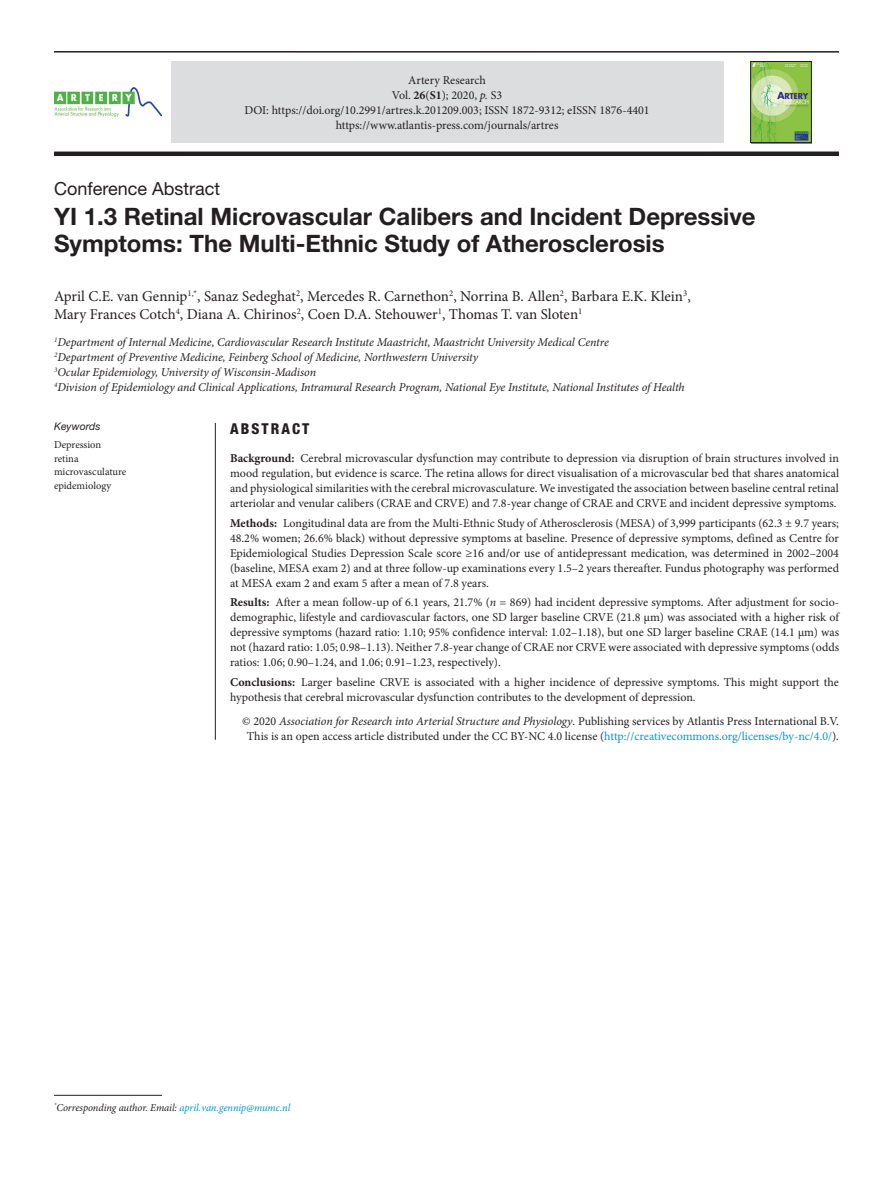
<style>
.page{position:relative;width:893px;height:1191px;background:#fff}
.page>*{position:absolute;margin:0;border:0;box-sizing:border-box;transform-origin:0 0}
.article_title{font:700 24px/27px "Helvetica Neue LT Std";color:#231f20}
.article_type{font:18px "Helvetica Neue LT Std";color:#231f20}
.author_name{font:15px/18px "Minion Pro";color:#231f20}
.article_info{font:800 condensed 15px "Helvetica Neue LT Std";letter-spacing:.14em;color:#231f20}
.abstract_text{font:12px/15px "Minion Pro";color:#231f20;text-align:justify}
.author-affil{font:italic 12px "Minion Pro";letter-spacing:-.01em;color:#231f20}
.copyright{font:12px/15px "Minion Pro";color:#231f20;text-align:center}
.corres_author{font:italic 10.5px "Minion Pro";letter-spacing:-.01em;color:#231f20}
.keywords_text{font:10.5px "Minion Pro";color:#231f20}
.keywords{font:italic 10.5px "Helvetica Neue LT Std";color:#231f20}
.s1{font-weight:700}
.s2{font-style:italic}
.s3{color:#0095d5}
</style>
<div class="page">
<hr style="left:54px;top:51px;width:785px;height:2px;background:#231f20">
<div style="left:54px;top:151px;width:785px;height:5px;background:#231f20"></div>
<hr style="left:215px;top:423px;width:1px;height:316px;background:#231f20">
<div style="left:171px;top:62px;width:552px;height:81px;background:#dcdddf"></div>
<img style="left:54px;top:88px;width:108px;height:28px">
<img style="left:753px;top:63px;width:56px;height:78px">
<div style="left:751px;top:61px;width:60px;height:82px;border:1px solid #231f20"></div>
<hr style="left:54px;top:1095px;width:108px;height:1px;background:#231f20">
<p class="abstract_text" style="left:392px;top:73px;width:112px;text-align:center">Artery Research<br>Vol. <span class="s1">26</span>(<span class="s1">S1</span>); 2020, <span class="s2">p.</span> S3</p>
<p class="abstract_text" style="left:244px;top:103px;width:407px;text-align:center">DOI: https://doi.org/10.2991/artres.k.201209.003; ISSN 1872-9312; eISSN 1876-4401 https://www.atlantis-press.com/journals/artres</p>
<p class="article_type" style="left:54px;top:178px;width:168px">Conference Abstract</p>
<p class="article_title" style="left:54px;top:202px;width:703px">YI 1.3 Retinal Microvascular Calibers and Incident Depressive<br>Symptoms: The Multi-Ethnic Study of Atherosclerosis</p>
<p class="author_name" style="left:54px;top:288px;width:638px">April C.E. van Gennip<sup>1,*</sup>, Sanaz Sedeghat<sup>2</sup>, Mercedes R. Carnethon<sup>2</sup>, Norrina B. Allen<sup>2</sup>, Barbara E.K. Klein<sup>3</sup>,<br>Mary Frances Cotch<sup>4</sup>, Diana A. Chirinos<sup>2</sup>, Coen D.A. Stehouwer<sup>1</sup>, Thomas T. van Sloten<sup>1</sup></p>
<p class="author-affil" style="left:54px;top:334px;width:556px"><sup>1</sup>Department of Internal Medicine, Cardiovascular Research Institute Maastricht, Maastricht University Medical Centre</p>
<p class="author-affil" style="left:54px;top:349px;width:426px"><sup>2</sup>Department of Preventive Medicine, Feinberg School of Medicine, Northwestern University</p>
<p class="author-affil" style="left:54px;top:364px;width:264px"><sup>3</sup>Ocular Epidemiology, University of Wisconsin-Madison</p>
<p class="author-affil" style="left:54px;top:379px;width:632px"><sup>4</sup>Division of Epidemiology and Clinical Applications, Intramural Research Program, National Eye Institute, National Institutes of Health</p>
<p class="keywords" style="left:54px;top:420px;width:48px">Keywords</p>
<p class="keywords_text" style="left:54px;top:438px;width:49px">Depression</p>
<p class="keywords_text" style="left:54px;top:451px;width:26px">retina</p>
<p class="keywords_text" style="left:54px;top:465px;width:74px">microvasculature</p>
<p class="keywords_text" style="left:54px;top:478px;width:59px">epidemiology</p>
<p class="article_info" style="left:230px;top:419px;width:81px">ABSTRACT</p>
<p class="abstract_text" style="left:230px;top:451px;width:610px"><span class="s1">Background:</span> Cerebral microvascular dysfunction may contribute to depression via disruption of brain structures involved in mood regulation, but evidence is scarce. The retina allows for direct visualisation of a microvascular bed that shares anatomical and physiological similarities with the cerebral microvasculature. We investigated the association between baseline central retinal arteriolar and venular calibers (CRAE and CRVE) and 7.8-year change of CRAE and CRVE and incident depressive symptoms.</p>
<p class="abstract_text" style="left:230px;top:515px;width:610px"><span class="s1">Methods:</span> Longitudinal data are from the Multi-Ethnic Study of Atherosclerosis (MESA) of 3,999 participants (62.3 ± 9.7 years; 48.2% women; 26.6% black) without depressive symptoms at baseline. Presence of depressive symptoms, defined as Centre for Epidemiological Studies Depression Scale score ≥16 and/or use of antidepressant medication, was determined in 2002–2004 (baseline, MESA exam 2) and at three follow-up examinations every 1.5–2 years thereafter. Fundus photography was performed at MESA exam 2 and exam 5 after a mean of 7.8 years.</p>
<p class="abstract_text" style="left:230px;top:595px;width:610px"><span class="s1">Results:</span> After a mean follow-up of 6.1 years, 21.7% (<span class="s2">n</span> = 869) had incident depressive symptoms. After adjustment for socio&shy;demographic, lifestyle and cardiovascular factors, one SD larger baseline CRVE (21.8 µm) was associated with a higher risk of depressive symptoms (hazard ratio: 1.10; 95% confidence interval: 1.02–1.18), but one SD larger baseline CRAE (14.1 µm) was not (hazard ratio: 1.05; 0.98–1.13). Neither 7.8-year change of CRAE nor CRVE were associated with depressive symptoms (odds ratios: 1.06; 0.90–1.24, and 1.06; 0.91–1.23, respectively).</p>
<p class="abstract_text" style="left:230px;top:674px;width:610px"><span class="s1">Conclusions:</span> Larger baseline CRVE is associated with a higher incidence of depressive symptoms. This might support the hypothesis that cerebral microvascular dysfunction contributes to the development of depression.</p>
<p class="copyright" style="left:242px;top:713px;width:598px">© 2020 <span class="s2">Association for Research into Arterial Structure and Physiology</span>. Publishing services by Atlantis Press International B.V.<br>This is an open access article distributed under the CC BY-NC 4.0 license (<span class="s3">http://creativecommons.org/licenses/by-nc/4.0/</span>).</p>
<p class="corres_author" style="left:54px;top:1100px;width:238px"><sup>*</sup>Corresponding author. Email: <span class="s3">april.van.gennip@mumc.nl</span></p>
</div>
